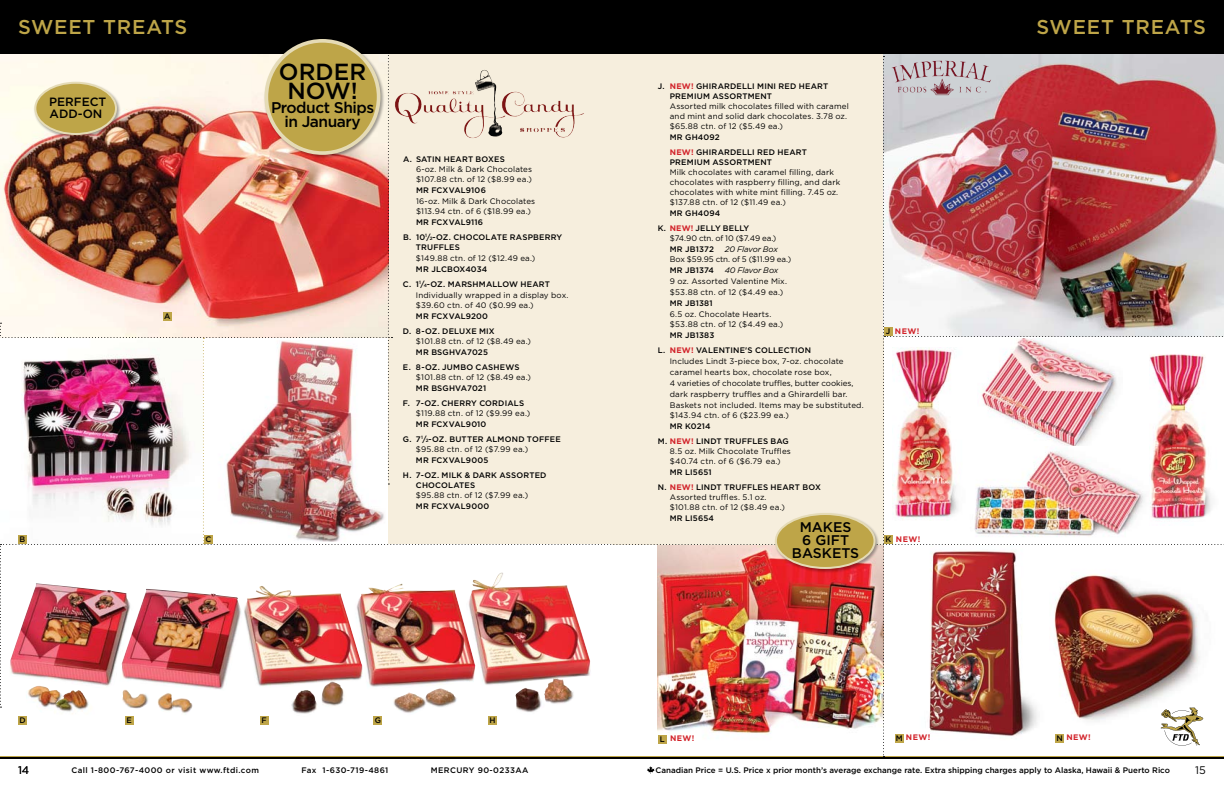
<style>
.page{position:relative;width:1224px;height:792px;background:#fff}
.page>*{position:absolute;margin:0;border:0;box-sizing:border-box;transform-origin:0 0}
.t1{font:500 23.3px/19.4px "Gotham";color:#000;text-align:center}
.t2{font:500 20px "Gotham";letter-spacing:.04em;color:#bea548}
.t3{font:500 15.5px/13.6px "Gotham";letter-spacing:-.03em;color:#000;text-align:center}
.t4{font:500 14px/13px "Gotham";color:#000;text-align:center}
.t5{font:500 12px/12px "Gotham";color:#000}
.t6{font:11px "Gotham";color:#000}
.t7{font:8px/10px "Gotham";letter-spacing:.015em;color:#000}
.t8{font:500 8px/15px "Gotham";letter-spacing:.02em;color:#000}
.t9{font:500 8px "Gotham";color:#000}
.t10{font:500 8px "Gotham";letter-spacing:.05em;color:#000}
.t11{font:italic 8px "Gotham";letter-spacing:-.025em;color:#000}
.t12{font:700 8px "Gotham";letter-spacing:.045em;color:#d2232a}
.s1{font-weight:700;color:#d2232a}
.s2{font-weight:500;color:#000}
</style>
<div class="page">
<svg style="left:647px;top:766px;width:8px;height:8px"></svg>
<hr style="left:0;top:757px;width:612px;height:2px;background:#000">
<div style="left:612px;top:0;width:612px;height:54px;background:#000"></div>
<hr style="left:612px;top:757px;width:612px;height:2px;background:#000">
<div style="left:0;top:0;width:612px;height:54px;background:#000"></div>
<svg style="left:266px;top:41px;width:113px;height:112px"></svg>
<img style="left:0;top:52px;width:1224px;height:705px">
<div style="left:774px;top:512px;width:106px;height:61px;background:#000;opacity:.35"></div>
<div style="left:776px;top:514px;width:99px;height:54px;background:#bea548;border-radius:50%"></div>
<div style="left:775px;top:513px;width:101px;height:56px;border:2px solid #e5dbb6;border-radius:50%"></div>
<h2 class="t2" style="left:18px;top:14px;width:171px">SWEET TR EATS</h2>
<h3 class="t5" style="left:49px;top:96px;width:59px">PERFECT<br>ADD-ON</h3>
<p class="t8" style="left:164px;top:309px;width:8px">A</p>
<p class="t8" style="left:20px;top:532px;width:7px">B</p>
<p class="t8" style="left:205px;top:532px;width:6px">C</p>
<h1 class="t1" style="left:279px;top:62px;width:82px">ORDER<br>NOW!</h1>
<h3 class="t3" style="left:271px;top:101px;width:105px">PRODUCT SHIPS<br>IN JANUARY</h3>
<p class="t8" style="left:403px;top:151px;width:103px">A. SATIN H EART BOXES</p>
<p class="t7" style="left:416px;top:164px;width:118px">6-oz. M ilk &amp; Dark Chocolates $107.88 ctn. of 12 ($8.99 ea.)</p>
<p class="t8" style="left:416px;top:182px;width:34px">MR FCXVAL</p>
<p class="t8" style="left:466px;top:182px;width:22px">9106</p>
<p class="t7" style="left:416px;top:196px;width:121px">16-oz. M ilk &amp; Dark Chocolates $113.94 ctn. of 6 ($18.99 ea.)</p>
<p class="t8" style="left:416px;top:214px;width:34px">MR FCXVAL</p>
<p class="t8" style="left:403px;top:214px;width:161px;text-indent:63px">9116<br>B. 10<sup>1</sup>/<sub>2</sub>-OZ . CHOCOLATE RASPBERRY</p>
<p class="t8" style="left:403px;top:239px;width:8px">TRUFF</p>
<p class="t8" style="left:444px;top:239px;width:17px">LES</p>
<p class="t7" style="left:416px;top:253px;width:121px">$149.88 ctn. of 12 ($12.49 ea.)</p>
<p class="t8" style="left:416px;top:261px;width:38px">MR JLCBOX</p>
<p class="t8" style="left:403px;top:261px;width:149px;text-align:center">4034<br>C. 1<sup>1</sup>/<sub>4</sub>-OZ . MARSHMALLOW H EART</p>
<p class="t7" style="left:416px;top:290px;width:154px">Individually wrapped in a display box. $39.60 ctn. of 40 ($0.99 ea.)</p>
<p class="t8" style="left:416px;top:308px;width:34px">MR FCXVAL</p>
<p class="t8" style="left:403px;top:308px;width:93px;text-indent:63px">9200<br>D. 8-OZ . DELUXE MIX</p>
<p class="t7" style="left:416px;top:336px;width:117px">$101.88 ctn. of 12 ($8.49 ea.)</p>
<p class="t8" style="left:416px;top:344px;width:23px">MR BSGHVA</p>
<p class="t8" style="left:467px;top:344px;width:22px">7025</p>
<p class="t8" style="left:403px;top:359px;width:46px">E. 8-OZ. JUM</p>
<p class="t8" style="left:460px;top:359px;width:61px">BO CASHEWS</p>
<p class="t7" style="left:416px;top:372px;width:117px">$101.88 ctn. of 12 ($8.49 ea.)</p>
<p class="t8" style="left:416px;top:380px;width:23px">MR BSGHVA</p>
<p class="t8" style="left:403px;top:380px;width:123px;text-indent:64px">7021<br>F. 7-OZ . CHERRY CORDIALS</p>
<p class="t7" style="left:416px;top:408px;width:116px">$119.88 ctn. of 12 ($9.99 ea.)</p>
<p class="t8" style="left:416px;top:416px;width:34px">MR FCXVAL</p>
<p class="t8" style="left:403px;top:416px;width:159px;text-indent:63px">9010<br>G. 7<sup>1</sup>/<sub>2</sub>-OZ. BUTTER ALMOND TOFFEE</p>
<p class="t7" style="left:416px;top:444px;width:114px">$95.88 ctn. of 12 ($7.99 ea.)</p>
<p class="t8" style="left:416px;top:452px;width:34px">MR FCXVAL</p>
<p class="t8" style="left:403px;top:452px;width:145px;text-align:center">9005<br>H. 7-OZ . MILK &amp; DARK ASSORTED</p>
<p class="t8" style="left:416px;top:477px;width:61px">CHOCOLATES</p>
<p class="t7" style="left:416px;top:490px;width:114px">$95.88 ctn. of 12 ($7.99 ea.)</p>
<p class="t8" style="left:416px;top:498px;width:34px">MR FCXVAL</p>
<p class="t8" style="left:466px;top:498px;width:25px">9000</p>
<p class="t8" style="left:261px;top:713px;width:5px">F</p>
<p class="t8" style="left:375px;top:713px;width:8px">G</p>
<p class="t8" style="left:19px;top:713px;width:8px">D</p>
<p class="t8" style="left:490px;top:713px;width:8px">H</p>
<p class="t8" style="left:127px;top:713px;width:7px">E</p>
<p class="t8" style="left:670px;top:81px;width:160px;line-height:10px;text-indent:-12px">J. <span class="s1">NEW!</span> GHIRARDELLI MINI RED H EART<br>PREM IUM ASSORTM ENT</p>
<p class="t7" style="left:658px;top:101px;width:8px">A</p>
<p class="t7" style="left:670px;top:101px;width:181px;text-indent:7px">ssorted milk chocolates filled with caramel and mint and solid dark chocolates. 3.78 oz. $65.88 ctn. of 12 ($5.49 ea.)</p>
<p class="t8" style="left:670px;top:130px;width:139px">MR GH4092<br><span class="s1">NEW!</span> GHIRARDELLI RED H EART</p>
<p class="t8" style="left:670px;top:155px;width:104px">PREM IUM ASSORTM ENT</p>
<p class="t7" style="left:658px;top:167px;width:8px">M</p>
<p class="t7" style="left:670px;top:167px;width:172px;text-indent:7px">ilk chocolates with caramel filling, dark chocolates with raspberry filling, and dark chocolates with white mint filling. 7.45 oz. $137.88 ctn. of 12 ($11.49 ea.)</p>
<p class="t8" style="left:658px;top:206px;width:93px;text-indent:12px">MR GH4094<br>K. <span class="s1">NEW!</span> JELLY BELLY</p>
<p class="t7" style="left:670px;top:233px;width:108px">$74.90 ctn. of 10 ($7.49 ea.)</p>
<p class="t8" style="left:670px;top:242px;width:46px">MR JB1372</p>
<p class="t11" style="left:725px;top:244px;width:55px">20 Flavor Box</p>
<p class="t7" style="left:658px;top:254px;width:135px">Box $59.95 ctn. of 5 ($11.99 ea.)</p>
<p class="t8" style="left:670px;top:263px;width:46px">MR JB1374</p>
<p class="t11" style="left:725px;top:265px;width:55px">40 Flavor Box</p>
<p class="t7" style="left:670px;top:276px;width:119px;line-height:11px">9 oz. Assorted Valentine M ix. $53.88 ctn. of 12 ($4.49 ea.)</p>
<p class="t8" style="left:670px;top:296px;width:44px">MR JB1381</p>
<p class="t7" style="left:670px;top:309px;width:115px">6.5 oz. Chocolate Hearts. $53.88 ctn. of 12 ($4.49 ea.)</p>
<p class="t8" style="left:658px;top:328px;width:155px;text-indent:12px">MR JB1383<br>L. <span class="s1">NEW!</span> VALENTINE'S COLLECTION</p>
<p class="t7" style="left:670px;top:356px;width:196px;line-height:11px">Includes Lindt 3-piece box, 7-oz. chocolate caramel hearts box, chocolate rose box,<br>4 varieties of chocolate truffles, butter cookies, dark raspberry truffles and a G hirardelli bar.<br>Baskets not included. Items may be substituted.</p>
<p class="t7" style="left:670px;top:410px;width:121px">$143.94 ctn. of 6 ($23.99 ea.)</p>
<p class="t8" style="left:658px;top:419px;width:73px;text-indent:12px">MR K0214<br>M. <span class="s1">NEW!</span> LINDT TRUFF</p>
<p class="t8" style="left:752px;top:434px;width:38px">LES BAG</p>
<p class="t7" style="left:670px;top:446px;width:123px">8.5 oz. M ilk Chocolate Truffles $40.74 ctn. of 6 ($6.79 ea.)</p>
<p class="t8" style="left:658px;top:465px;width:73px;text-indent:12px">MR LI5651<br>N. <span class="s1">NEW!</span> LINDT TRUFF</p>
<p class="t8" style="left:752px;top:480px;width:70px">LES H EART BOX</p>
<p class="t7" style="left:670px;top:492px;width:117px;text-indent:-12px">Assorted truffles. 5.1 oz. $101.88 ctn. of 12 ($8.49 ea.)</p>
<p class="t8" style="left:670px;top:511px;width:46px">MR LI5654</p>
<h3 class="t4" style="left:792px;top:521px;width:69px">MAKES<br>6 GIFT<br>BASKETS</h3>
<p class="t12" style="left:895px;top:326px;width:26px">NEW!</p>
<p class="t8" style="left:886px;top:324px;width:6px">J</p>
<p class="t12" style="left:896px;top:534px;width:26px">NEW!</p>
<p class="t8" style="left:886px;top:532px;width:7px">K</p>
<h2 class="t2" style="left:1037px;top:14px;width:171px">SWEET TR EATS</h2>
<p class="t12" style="left:660px;top:733px;width:36px"><span class="s2">L</span> NEW!</p>
<p class="t12" style="left:906px;top:732px;width:26px">NEW!</p>
<p class="t12" style="left:1066px;top:732px;width:26px">NEW!</p>
<p class="t8" style="left:896px;top:731px;width:7px">M</p>
<p class="t8" style="left:1056px;top:731px;width:8px">N</p>
<h3 class="t6" style="left:18px;top:763px;width:13px">14</h3>
<p class="t10" style="left:71px;top:765px;width:189px">CALL 1-800-767-4000 OR VISIT WWW.FTDI.COM</p>
<p class="t10" style="left:301px;top:765px;width:89px">FAX 1-630-719-4861</p>
<p class="t10" style="left:431px;top:765px;width:92px">MERCURY 90-0233AA</p>
<p class="t9" style="left:656px;top:765px;width:516px">CANADIAN PRICE = U.S. PRICE X PRIOR MONTH’S AVERAGE EXCHANGE RATE. EXTRA SHIPPING CHARGES APPLY TO ALASKA, HAWAII &amp; PUERTO RICO</p>
<h3 class="t6" style="left:1195px;top:763px;width:12px">15</h3>
</div>
